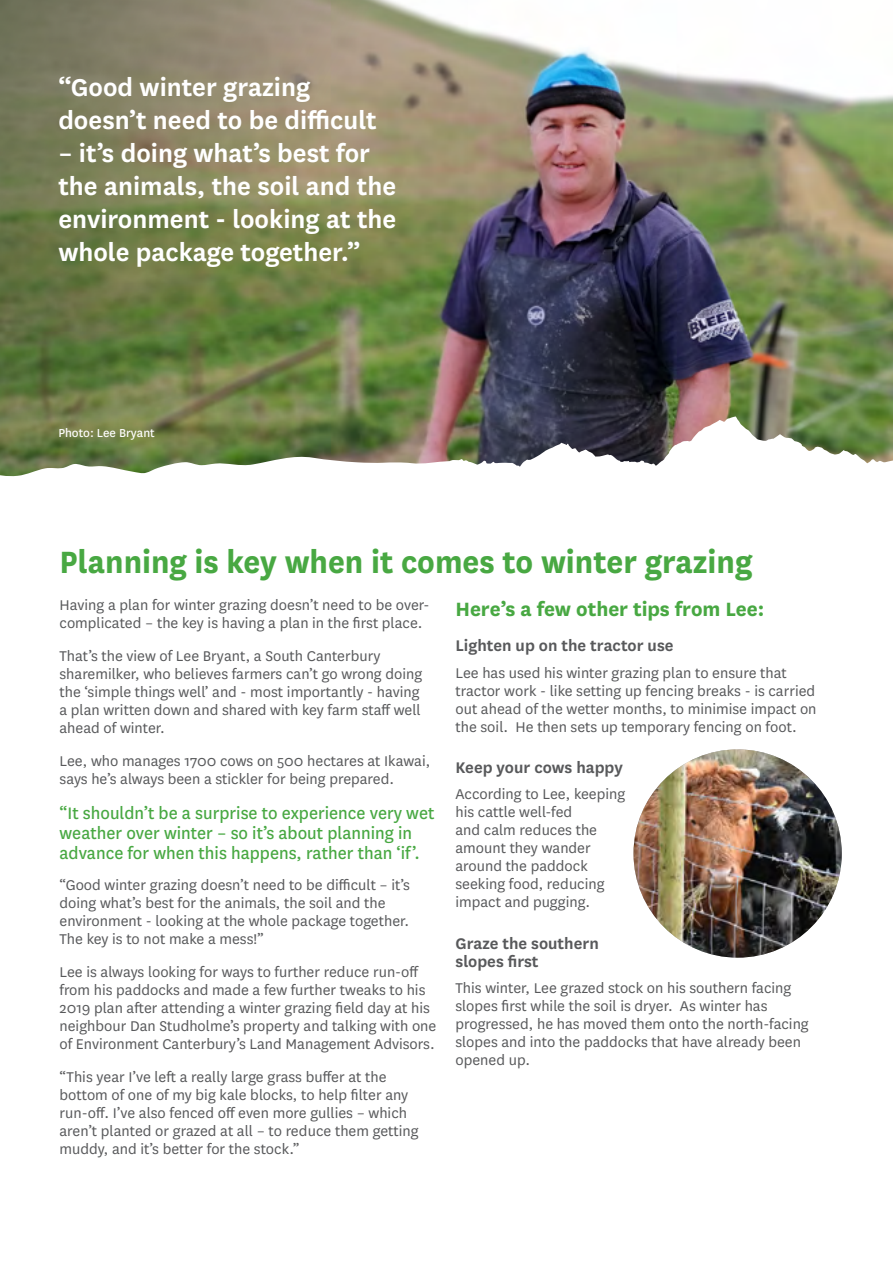
<style>
.page{position:relative;width:893px;height:1263px;background:#fff}
.page>*{position:absolute;margin:0;border:0;box-sizing:border-box;transform-origin:0 0}
.t1{font:700 36px "National";color:#48a842;scale:.96 1}
.t2{font:600 28.5px/33px "National";color:#fff}
.t3{font:700 22.5px "National";color:#48a842}
.t4{font:19.5px/20.2px "National";color:#48a842}
.t5{font:600 18px/18px "National";color:#58595b}
.t6{font:16.5px/18px "National";color:#58595b}
.t7{font:13.5px "National";color:#fff}
</style>
<div class="page">
<img style="left:468px;top:28px;width:425px;height:388px">
<svg style="left:0;top:0;width:468px;height:416px;background:#7f8459"></svg>
<img style="left:0;top:416px;width:893px;height:61px">
<img style="left:633px;top:749px;width:209px;height:209px;border-radius:104px">
<h2 class="t2" style="left:58px;top:69px;width:320px">“Good winter grazing doesn’t need to be difficult</h2>
<h2 class="t2" style="left:58px;top:135px;width:339px">– it’s doing what’s best for the animals, the soil and the environment - looking at the whole package together.”</h2>
<p class="t7" style="left:58px;top:424px;width:98px">Photo: Lee Bryant</p>
<h1 class="t1" style="left:60px;top:536px;width:723px">Planning is key when it comes to winter grazing</h1>
<p class="t6" style="left:60px;top:595px;width:372px">Having a plan for winter grazing doesn’t need to be over&shy;complicated – the key is having a plan in the first place.</p>
<p class="t6" style="left:60px;top:646px;width:364px">That’s the view of Lee Bryant, a South Canterbury sharemilker, who believes farmers can’t go wrong doing the ‘simple things well’ and - most importantly - having a plan written down and shared with key farm staff well ahead of winter.</p>
<p class="t6" style="left:60px;top:751px;width:372px">Lee, who manages 1700 cows on 500 hectares at Ikawai, says he’s always been a stickler for being prepared.</p>
<p class="t4" style="left:60px;top:802px;width:376px">“It shouldn’t be a surprise to experience very wet weather over winter – so it’s about planning in advance for when this happens, rather than ‘if’.</p>
<p class="t6" style="left:60px;top:875px;width:352px">“Good winter grazing doesn’t need to be difficult – it’s doing what’s best for the animals, the soil and the environment - looking at the whole package together.<br>The key is to not make a mess!”</p>
<p class="t6" style="left:60px;top:962px;width:378px">Lee is always looking for ways to further reduce run-off from his paddocks and made a few further tweaks to his 2019 plan after attending a winter grazing field day at his neighbour Dan Studholme’s property and talking with one of Environment Canterbury’s Land Management Advisors.</p>
<p class="t6" style="left:60px;top:1067px;width:361px">“This year I’ve left a really large grass buffer at the bottom of one of my big kale blocks, to help filter any run-off. I’ve also fenced off even more gullies – which aren’t planted or grazed at all – to reduce them getting muddy, and it’s better for the stock.”</p>
<h3 class="t3" style="left:455px;top:593px;width:310px">Here’s a few other tips from Lee:</h3>
<p class="t5" style="left:455px;top:635px;width:220px">Lighten up on the tractor use</p>
<p class="t6" style="left:455px;top:663px;width:363px">Lee has used his winter grazing plan to ensure that tractor work - like setting up fencing breaks - is carried out ahead of the wetter months, to minimise impact on the soil. He then sets up temporary fencing on foot.</p>
<p class="t5" style="left:455px;top:757px;width:169px">Keep your cows happy</p>
<p class="t6" style="left:455px;top:785px;width:171px">According to Lee, keeping his cattle well-fed<br>and calm reduces the amount they wander around the paddock seeking food, reducing impact and pugging.</p>
<p class="t5" style="left:455px;top:933px;width:145px">Graze the southern slopes first</p>
<p class="t6" style="left:455px;top:978px;width:355px">This winter, Lee grazed stock on his southern facing slopes first while the soil is dryer. As winter has progressed, he has moved them onto the north-facing slopes and into the paddocks that have already been opened up.</p>
</div>
